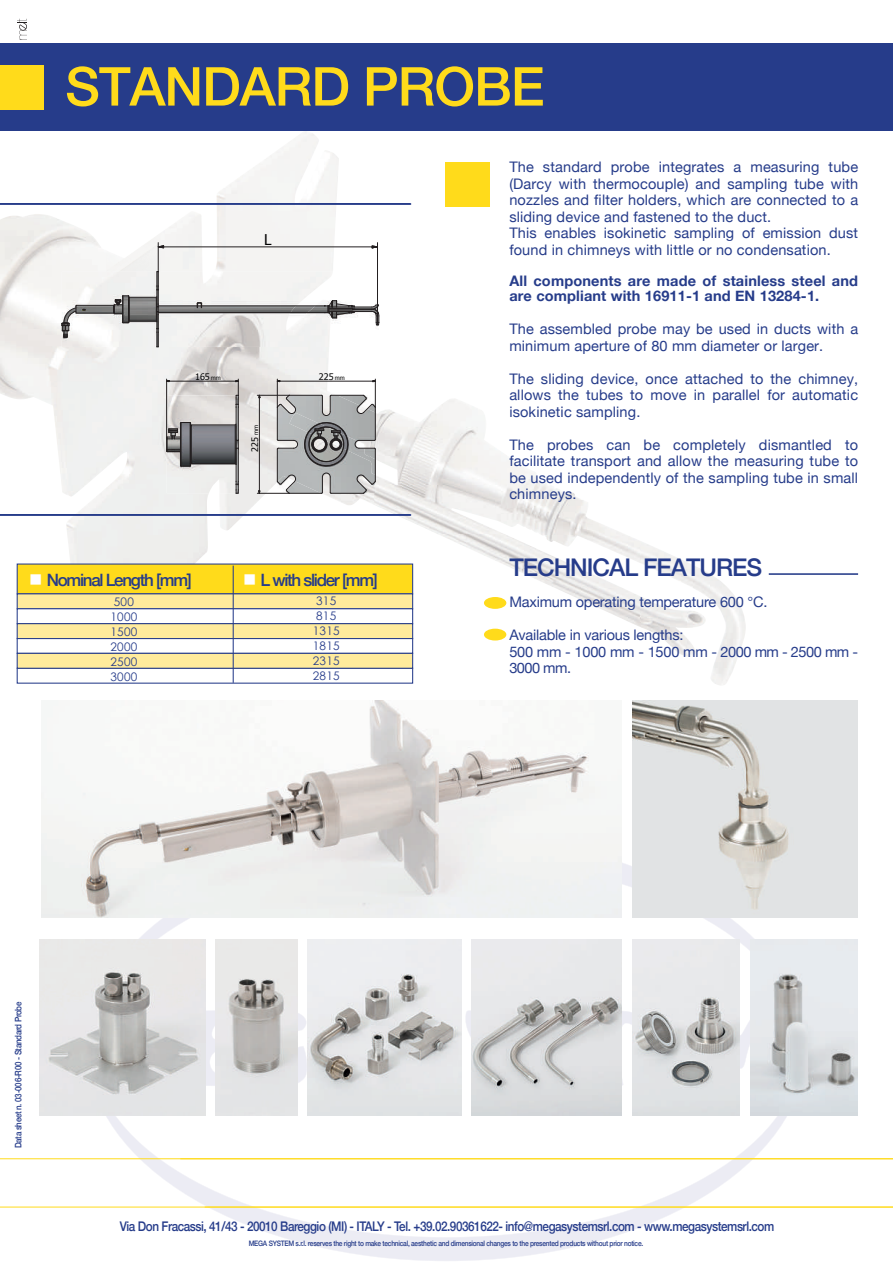
<style>
.page{position:relative;width:893px;height:1263px;background:#fff}
.page>*{position:absolute;margin:0;border:0;box-sizing:border-box;transform-origin:0 0}
.t1{font:500 53.7px "Helvetica Neue LT Std";letter-spacing:-.02em;color:#ffdb1b}
.t2{font:500 24.3px "Helvetica Neue";letter-spacing:-.04em;color:#263c8a}
.t3{font:500 16.95px "Helvetica Neue";letter-spacing:-.075em;color:#263c8a}
.t4{font:14.85px "Tahoma";color:#000001}
.t5{font:14.55px/16.5px "Helvetica Neue";letter-spacing:.01em;color:#263c8a}
.t6{font:14.55px/16.5px "Helvetica Neue";letter-spacing:-.015em;color:#263c8a}
.t7{font:700 14.55px/15px "Helvetica Neue";letter-spacing:.01em;color:#263c8a}
.t8{font:500 13.35px "Helvetica Neue";letter-spacing:-.035em;color:#263c8a;scale:.88 1}
.t9{font:11.85px/15px "Century Gothic";letter-spacing:.02em;color:#263c8a}
.t10{font:500 9px "Helvetica Neue";letter-spacing:-.035em;color:#263c8a;scale:.88 1}
.t11{font:9px "Tahoma";letter-spacing:-.005em;color:#000001}
.t12{font:500 7.5px "Helvetica Neue";letter-spacing:-.035em;color:#263c8a;scale:.88 1}
.t13{font:6px "Tahoma";color:#000001}
.s1{color:#fff}
</style>
<div class="page">
<img style="left:0;top:214px;width:106px;height:219px">
<img style="left:106px;top:347px;width:214px;height:137px">
<img style="left:374px;top:399px;width:160px;height:135px">
<img style="left:534px;top:476px;width:54px;height:127px">
<img style="left:220px;top:484px;width:154px;height:46px">
<img style="left:588px;top:518px;width:53px;height:109px">
<img style="left:439px;top:534px;width:96px;height:45px">
<img style="left:641px;top:542px;width:105px;height:143px">
<svg style="left:87px;top:835px;width:719px;height:426px"></svg>
<div style="left:445px;top:162px;width:45px;height:44px;background:#ffdb1b"></div>
<div style="left:484px;top:597px;width:22px;height:12px;background:#ffdb1b;border-radius:50%"></div>
<div style="left:484px;top:629px;width:22px;height:11px;background:#ffdb1b;border-radius:50%"></div>
<hr style="left:0;top:203px;width:411px;height:2px;background:#263c8a">
<hr style="left:0;top:514px;width:411px;height:2px;background:#263c8a">
<svg style="left:17px;top:19px;width:10px;height:21px"></svg>
<div style="left:0;top:43px;width:893px;height:88px;background:#263c8a"></div>
<div style="left:0;top:65px;width:44px;height:44px;background:#ffdb1b"></div>
<hr style="left:0;top:1206px;width:893px;height:1px;background:#ffdb1b">
<hr style="left:0;top:1158px;width:893px;height:1px;background:#ffdb1b">
<hr style="left:769px;top:573px;width:89px;height:2px;background:#263c8a">
<img style="left:62px;top:272px;width:91px;height:75px">
<div style="left:129px;top:297px;width:28px;height:24px;border:1px solid #231f20"></div>
<svg style="left:56px;top:295px;width:74px;height:43px"></svg>
<svg style="left:153px;top:243px;width:227px;height:105px"></svg>
<hr style="left:377px;top:243px;width:1px;height:82px;background:#231f20">
<img style="left:167px;top:395px;width:71px;height:98px">
<div style="left:191px;top:425px;width:44px;height:39px;border:1px solid #231f20"></div>
<hr style="left:238px;top:407px;width:1px;height:32px;background:#231f20">
<hr style="left:238px;top:449px;width:1px;height:32px;background:#231f20">
<hr style="left:236px;top:407px;width:1px;height:32px;background:#231f20">
<hr style="left:236px;top:449px;width:1px;height:32px;background:#231f20">
<svg style="left:236px;top:481px;width:3px;height:13px"></svg>
<hr style="left:180px;top:423px;width:1px;height:43px;background:#231f20">
<hr style="left:181px;top:422px;width:1px;height:44px;background:#231f20">
<hr style="left:190px;top:422px;width:1px;height:44px;background:#231f20">
<svg style="left:180px;top:463px;width:12px;height:4px"></svg>
<svg style="left:166px;top:422px;width:26px;height:30px"></svg>
<svg style="left:235px;top:424px;width:4px;height:41px"></svg>
<hr style="left:169px;top:381px;width:67px;height:1px;background:#231f20">
<svg style="left:235px;top:379px;width:6px;height:29px"></svg>
<hr style="left:166px;top:379px;width:1px;height:58px;background:#231f20">
<svg style="left:275px;top:379px;width:103px;height:115px;background:#afb0b1"></svg>
<svg style="left:258px;top:393px;width:2px;height:9px"></svg>
<hr style="left:259px;top:398px;width:1px;height:93px;background:#231f20">
<hr style="left:257px;top:395px;width:32px;height:1px;background:#231f20">
<hr style="left:257px;top:493px;width:32px;height:1px;background:#231f20">
<div style="left:17px;top:563px;width:396px;height:31px;background:#ffdb1b"></div>
<div style="left:17px;top:593px;width:396px;height:16px;background:#ffeb9c;border:1px solid #263c8a"></div>
<div style="left:17px;top:608px;width:396px;height:16px;background:#fff;border:1px solid #263c8a"></div>
<div style="left:17px;top:623px;width:396px;height:16px;background:#ffeb9c;border:1px solid #263c8a"></div>
<div style="left:17px;top:653px;width:396px;height:16px;background:#ffeb9c;border:1px solid #263c8a"></div>
<hr style="left:233px;top:566px;width:1px;height:117px;background:#263c8a">
<img style="left:308px;top:939px;width:153px;height:176px">
<img style="left:471px;top:939px;width:151px;height:176px">
<img style="left:632px;top:939px;width:108px;height:176px">
<img style="left:751px;top:939px;width:107px;height:176px">
<img style="left:40px;top:939px;width:166px;height:176px">
<img style="left:216px;top:939px;width:82px;height:176px">
<img style="left:41px;top:700px;width:580px;height:217px">
<img style="left:632px;top:701px;width:226px;height:216px">
<h1 class="t1" style="left:65px;top:54px;width:481px">STANDARD PROBE</h1>
<p class="t4" style="left:264px;top:229px;width:9px">L</p>
<p class="t11" style="left:195px;top:371px;width:16px">165</p>
<p class="t11" style="left:319px;top:371px;width:16px">225</p>
<p class="t13" style="left:211px;top:374px;width:12px">mm</p>
<p class="t13" style="left:335px;top:374px;width:12px">mm</p>
<p class="t13" style="left:252px;top:435px;width:12px;rotate:-90deg">mm</p>
<p class="t11" style="left:249px;top:451px;width:16px;rotate:-90deg">225</p>
<p class="t3" style="left:29px;top:566px;width:164px"><span class="s1">■</span> Nominal Length [mm]</p>
<p class="t9" style="left:110px;top:594px;width:28px">500<br>1000<br>1500<br>2000<br>2500<br>3000</p>
<p class="t9" style="left:313px;top:593px;width:28px">315<br>815<br>1315<br>1815<br>2315<br>2815</p>
<p class="t3" style="left:243px;top:566px;width:136px"><span class="s1">■</span> L with slider [mm]</p>
<p class="t5" style="left:509px;top:160px;width:350px">The standard probe integrates a measuring tube (Darcy with thermocouple) and sampling tube with nozzles and filter holders, which are connected to a sliding device and fastened to the duct.<br>This enables isokinetic sampling of emission dust found in chimneys with little or no condensation.</p>
<p class="t7" style="left:509px;top:274px;width:350px">All components are made of stainless steel and are compliant with 16911-1 and EN 13284-1.</p>
<p class="t5" style="left:509px;top:322px;width:350px">The assembled probe may be used in ducts with a minimum aperture of 80 mm diameter or larger.</p>
<p class="t5" style="left:509px;top:371px;width:350px;text-align:justify">The sliding device, once attached to the chimney, allows the tubes to move in parallel for automatic isokinetic sampling.</p>
<p class="t5" style="left:509px;top:437px;width:350px;text-align:justify">The probes can be completely dismantled to facilitate transport and allow the measuring tube to be used independently of the sampling tube in small chimneys.</p>
<h2 class="t2" style="left:509px;top:547px;width:255px">TECHNICAL FEATURES</h2>
<p class="t6" style="left:509px;top:595px;width:260px">Maximum operating temperature 600 °C.</p>
<p class="t6" style="left:509px;top:628px;width:350px">Available in various lengths:<br>500 mm - 1000 mm - 1500 mm - 2000 mm - 2500 mm -<br>3000 mm.</p>
<p class="t10" style="left:11px;top:1148px;width:168px;rotate:-90deg">Data sheet n. 03-006-R00 - Standard Probe</p>
<p class="t8" style="left:120px;top:1216px;width:745px">Via Don Fracassi, 41/43 - 20010 Bareggio (MI) - ITALY - Tel. +39.02.90361622- info@megasystemsrl.com - www.megasystemsrl.com</p>
<p class="t12" style="left:249px;top:1237px;width:450px">MEGA SYSTEM s.r.l. reserves the right to make technical, aesthetic and dimensional changes to the presented products without prior notice.</p>
</div>
